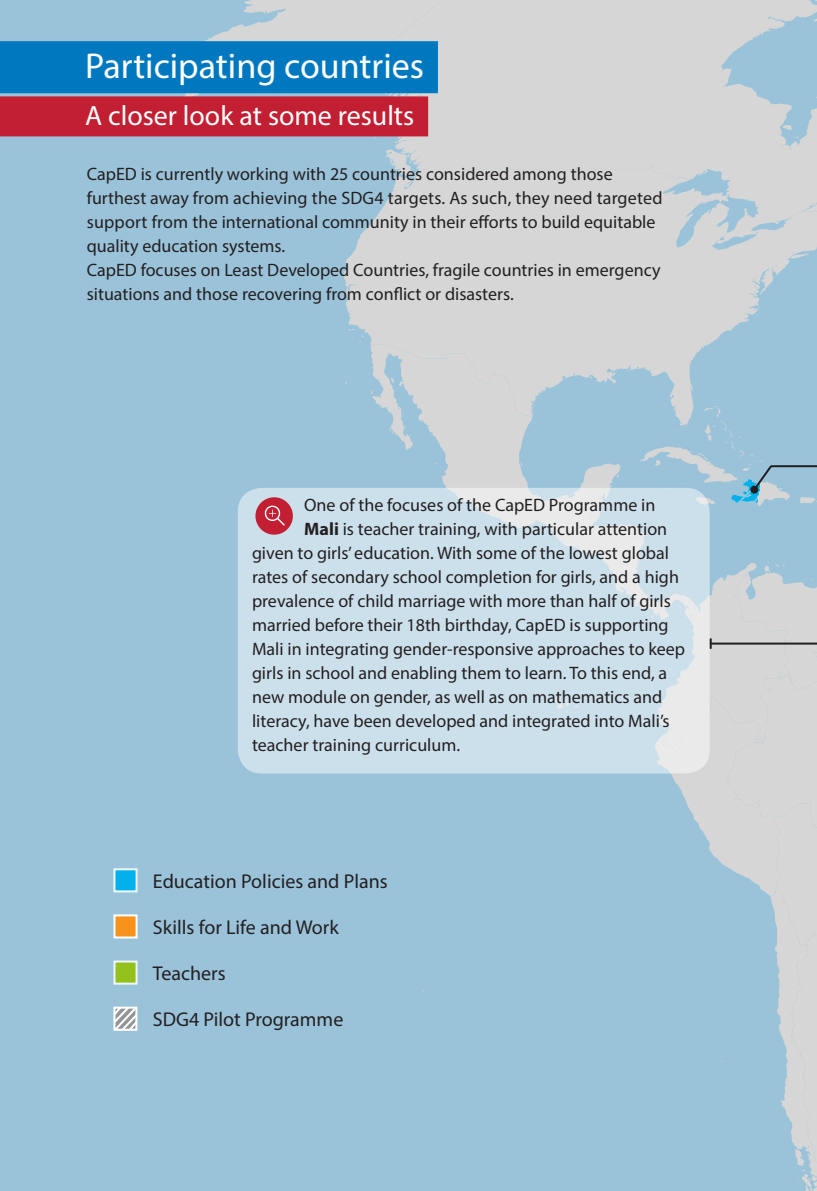
<style>
.page{position:relative;width:817px;height:1191px;background:#fff}
.page>*{position:absolute;margin:0;border:0;box-sizing:border-box;transform-origin:0 0}
.Main_Title_Right_Pag{font:36px "Myriad Pro";color:#fff}
.Main_Title_Right_Pag-2{font:28px "Myriad Pro";color:#fff}
.Bodytext{font:20px "Myriad Pro";color:#231f20}
.Bodytext-2{font:18px/24px "Myriad Pro";color:#231f20}
.s1{font-weight:700}
</style>
<div class="page">
<div style="left:0;top:0;width:816px;height:1191px;background:#9ac3da"></div>
<svg style="left:185px;top:0;width:631px;height:406px"></svg>
<svg style="left:345px;top:343px;width:276px;height:145px;fill:#d6d6d6"></svg>
<svg style="left:373px;top:0;width:443px;height:244px;background:#cfd3d6"></svg>
<div style="left:238px;top:488px;width:471px;height:285px;background:#cce0ec;border-radius:24px"></div>
<div style="left:0;top:41px;width:438px;height:52px;background:#0078bf"></div>
<div style="left:0;top:96px;width:428px;height:40px;background:#c21f32"></div>
<div style="left:255px;top:497px;width:38px;height:37px;background:#c21f32;border-radius:50%"></div>
<svg style="left:264px;top:505px;width:21px;height:20px"></svg>
<svg style="left:555px;top:406px;width:261px;height:756px"></svg>
<div style="left:113px;top:914px;width:24px;height:24px;background:#f7931d;border:2px solid #fff"></div>
<div style="left:113px;top:960px;width:24px;height:24px;background:#95c11f;border:2px solid #eef8f9"></div>
<div style="left:113px;top:868px;width:24px;height:24px;background:#00b1eb;border:2px solid #eef8f9"></div>
<svg style="left:113px;top:1006px;width:25px;height:25px"></svg>
<p class="Main_Title_Right_Pag" style="left:85px;top:44px;width:340px">Participating countries</p>
<p class="Main_Title_Right_Pag-2" style="left:85px;top:99px;width:330px">A closer look at some results</p>
<p class="Bodytext-2" style="left:87px;top:161px;width:577px">CapED is currently working with 25 countries considered among those furthest away from achieving the SDG4 targets. As such, they need targeted support from the international community in their efforts to build equitable quality education systems.<br>CapED focuses on Least Developed Countries, fragile countries in emergency situations and those recovering from conflict or disasters.</p>
<p class="Bodytext-2" style="left:304px;top:492px;width:352px">One of the focuses of the CapED Programme in</p>
<p class="Bodytext-2" style="left:304px;top:516px;width:364px"><span class="s1">Mali</span> is teacher training, with particular attention</p>
<p class="Bodytext-2" style="left:252px;top:540px;width:418px">given to girls’ education. With some of the lowest global</p>
<p class="Bodytext-2" style="left:252px;top:564px;width:428px">rates of secondary school completion for girls, and a high</p>
<p class="Bodytext-2" style="left:252px;top:588px;width:420px">prevalence of child marriage with more than half of girls</p>
<p class="Bodytext-2" style="left:252px;top:612px;width:418px">married before their 18th birthday, CapED is supporting</p>
<p class="Bodytext-2" style="left:252px;top:636px;width:434px">Mali in integrating gender-responsive approaches to keep</p>
<p class="Bodytext-2" style="left:252px;top:660px;width:416px">girls in school and enabling them to learn. To this end, a</p>
<p class="Bodytext-2" style="left:252px;top:684px;width:412px">new module on gender, as well as on mathematics and</p>
<p class="Bodytext-2" style="left:252px;top:708px;width:419px">literacy, have been developed and integrated into Mali’s</p>
<p class="Bodytext-2" style="left:252px;top:732px;width:210px">teacher training curriculum.</p>
<p class="Bodytext" style="left:153px;top:869px;width:236px">Education Policies and Plans</p>
<p class="Bodytext" style="left:153px;top:915px;width:187px">Skills for Life and Work</p>
<p class="Bodytext" style="left:153px;top:961px;width:74px">Teachers</p>
<p class="Bodytext" style="left:153px;top:1006px;width:192px">SDG4 Pilot Programme</p>
</div>
